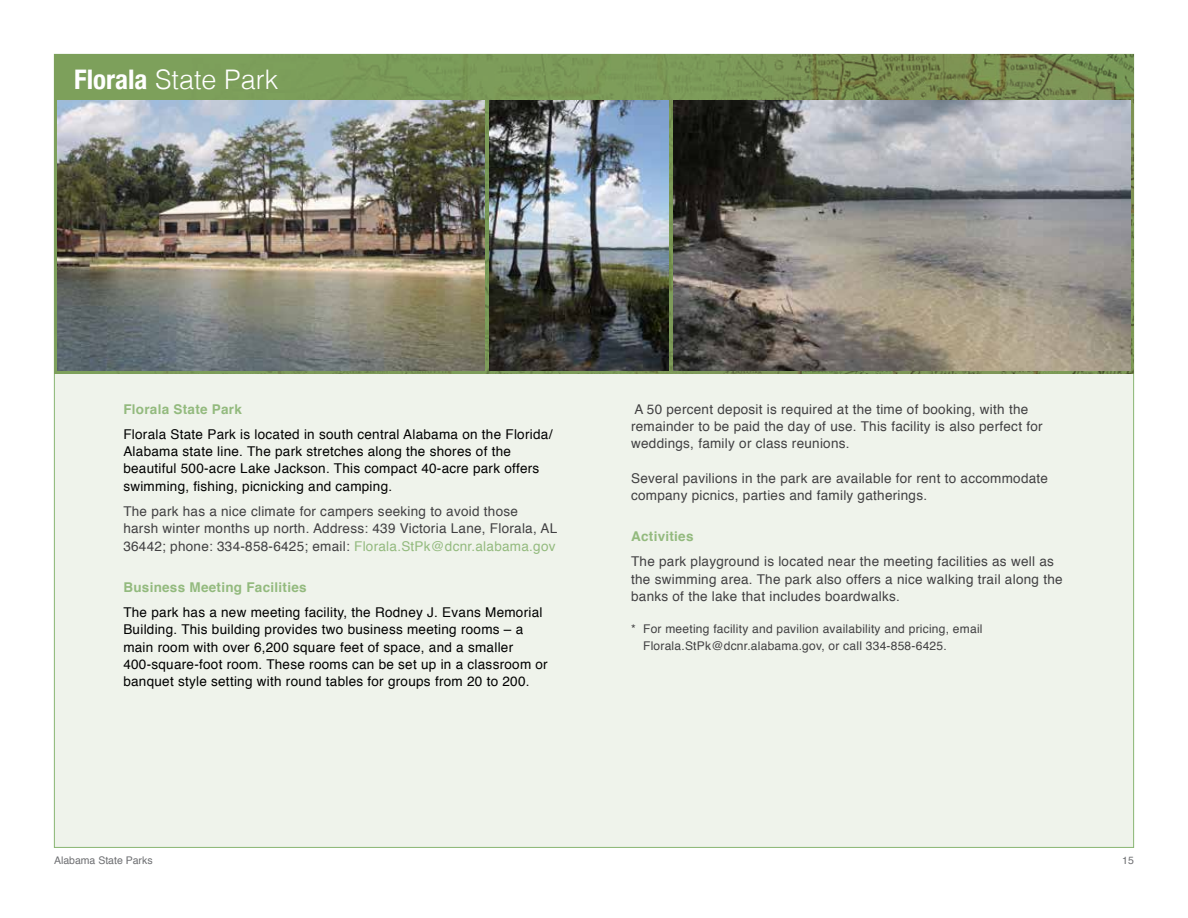
<style>
.page{position:relative;width:1188px;height:918px;background:#fff}
.page>*{position:absolute;margin:0;border:0;box-sizing:border-box;transform-origin:0 0}
.t1{font:300 27px "Helvetica";color:#fff}
.t2{font:13.5px/17.2px "Helvetica";letter-spacing:.02em;color:#414042}
.t3{font:13.5px/17.2px "Helvetica";letter-spacing:.02em;color:#000}
.t4{font:700 13.5px "Helvetica";letter-spacing:.02em;color:#93ba7e}
.t5{font:12px/17.2px "Helvetica";letter-spacing:.02em;color:#414042}
.t6{font:10.5px "Helvetica";color:#6d6e71}
.s1{font-family:"Helvetica Neue";font-weight:700;font-stretch:condensed}
.s2{color:#93ba7e}
</style>
<div class="page">
<div style="left:54px;top:54px;width:1080px;height:794px;background:#eff3eb;border:1px solid #88b572"></div>
<img style="left:54px;top:54px;width:1080px;height:319px">
<img style="left:57px;top:100px;width:427px;height:270px">
<img style="left:489px;top:100px;width:179px;height:270px">
<img style="left:674px;top:100px;width:457px;height:270px">
<h1 class="t1" style="left:74px;top:57px;width:205px"><span class="s1">Florala</span> State Park</h1>
<p class="t4" style="left:123px;top:398px;width:120px">Florala State Park</p>
<p class="t3" style="left:123px;top:426px;width:431px">Florala State Park is located in south central Alabama on the Florida/ Alabama state line. The park stretches along the shores of the beautiful 500-acre Lake Jackson. This compact 40-acre park offers swimming, fishing, picnicking and camping.</p>
<p class="t2" style="left:123px;top:503px;width:435px">The park has a nice climate for campers seeking to avoid those<br>harsh winter months up north. Address: 439 Victoria Lane, Florala, AL<br>36442; phone: 334-858-6425; email: <span class="s2">Florala.StPk@dcnr.alabama.gov</span></p>
<p class="t4" style="left:123px;top:576px;width:185px">Business Meeting Facilities</p>
<p class="t3" style="left:123px;top:604px;width:426px">The park has a new meeting facility, the Rodney J. Evans Memorial Building. This building provides two business meeting rooms – a main room with over 6,200 square feet of space, and a smaller 400-square-foot room. These rooms can be set up in a classroom or banquet style setting with round tables for groups from 20 to 200.</p>
<p class="t2" style="left:631px;top:401px;width:413px">A 50 percent deposit is required at the time of booking, with the remainder to be paid the day of use. This facility is also perfect for weddings, family or class reunions.</p>
<p class="t2" style="left:631px;top:470px;width:418px">Several pavilions in the park are available for rent to accommodate company picnics, parties and family gatherings.</p>
<p class="t4" style="left:631px;top:525px;width:64px">Activities</p>
<p class="t2" style="left:631px;top:554px;width:433px">The park playground is located near the meeting facilities as well as the swimming area. The park also offers a nice walking trail along the banks of the lake that includes boardwalks.</p>
<p class="t5" style="left:643px;top:621px;width:341px;text-indent:-12px">* For meeting facility and pavilion availability and pricing, email<br>Florala.StPk@dcnr.alabama.gov, or call 334-858-6425.</p>
<p class="t6" style="left:54px;top:852px;width:100px">Alabama State Parks</p>
<p class="t6" style="left:1122px;top:852px;width:13px">15</p>
</div>
